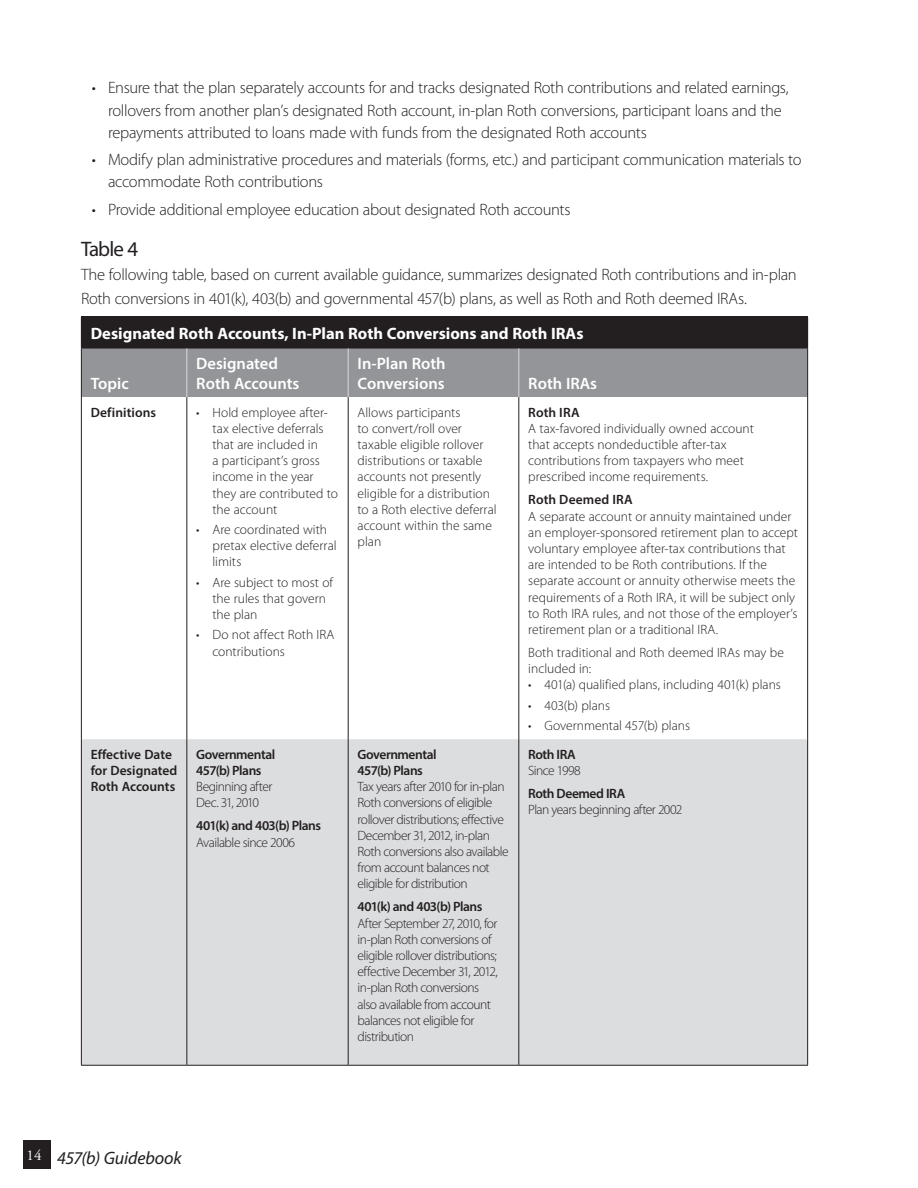
<style>
.page{position:relative;width:918px;height:1188px;background:#fff}
.page>*{position:absolute;margin:0;border:0;box-sizing:border-box;transform-origin:0 0}
.t1{font:21px "Myriad Pro";letter-spacing:-.045em;color:#231f20}
.t2{font:italic 18px "Myriad Pro";letter-spacing:-.01em;color:#231f20}
.body{font:300 16.5px/22.5px "Myriad Pro";letter-spacing:-.02em;color:#231f20}
.t3{font:600 16.5px/19.8px "Myriad Pro";color:#fff}
.t4{font:700 16.5px "Myriad Pro";color:#fff}
.t5{font:15px "Adobe Garamond Pro";color:#fff}
.Table_Copy{font:300 13.5px/16.2px "Myriad Pro";color:#231f20}
.Table_Copy-2{font:300 13.5px/16.2px "Myriad Pro";letter-spacing:-.04em;color:#231f20}
.Table_Copy-3{font:600 13.5px/16.2px "Myriad Pro";color:#231f20}
.Table_Copy-4{font:600 13.5px/16.2px "Myriad Pro";letter-spacing:-.035em;color:#231f20}
.s1{font-weight:600}
.s2{font-weight:300}
</style>
<div class="page">
<div style="left:81px;top:317px;width:727px;height:31px;background:#231f20"></div>
<div style="left:82px;top:349px;width:725px;height:48px;background:#939598"></div>
<svg style="left:187px;top:397px;width:333px;height:342px"></svg>
<div style="left:82px;top:739px;width:725px;height:326px;background:#dcdddf"></div>
<hr style="left:81px;top:397px;width:1px;height:342px;background:#231f20">
<hr style="left:186px;top:397px;width:1px;height:342px;background:#231f20">
<hr style="left:348px;top:397px;width:1px;height:342px;background:#231f20">
<hr style="left:518px;top:397px;width:1px;height:342px;background:#231f20">
<hr style="left:807px;top:397px;width:1px;height:342px;background:#231f20">
<hr style="left:81px;top:739px;width:1px;height:326px;background:#231f20">
<hr style="left:186px;top:739px;width:1px;height:326px;background:#231f20">
<hr style="left:348px;top:739px;width:1px;height:326px;background:#231f20">
<hr style="left:518px;top:739px;width:1px;height:326px;background:#231f20">
<hr style="left:807px;top:739px;width:1px;height:326px;background:#231f20">
<hr style="left:81px;top:316px;width:106px;height:1px;background:#231f20">
<hr style="left:187px;top:316px;width:161px;height:1px;background:#231f20">
<hr style="left:348px;top:316px;width:171px;height:1px;background:#231f20">
<hr style="left:519px;top:316px;width:289px;height:1px;background:#231f20">
<hr style="left:81px;top:348px;width:106px;height:1px;background:#231f20">
<hr style="left:81px;top:348px;width:1px;height:49px;background:#231f20">
<hr style="left:187px;top:348px;width:161px;height:1px;background:#231f20">
<hr style="left:348px;top:348px;width:171px;height:1px;background:#231f20">
<hr style="left:519px;top:348px;width:289px;height:1px;background:#231f20">
<hr style="left:807px;top:348px;width:1px;height:49px;background:#231f20">
<hr style="left:186px;top:348px;width:1px;height:49px;background:#d8d9db">
<hr style="left:348px;top:348px;width:1px;height:49px;background:#d8d9db">
<hr style="left:518px;top:348px;width:1px;height:49px;background:#d8d9db">
<hr style="left:81px;top:1065px;width:106px;height:1px;background:#231f20">
<hr style="left:187px;top:1065px;width:161px;height:1px;background:#231f20">
<hr style="left:348px;top:1065px;width:171px;height:1px;background:#231f20">
<hr style="left:519px;top:1065px;width:289px;height:1px;background:#231f20">
<div style="left:24px;top:1140px;width:27px;height:29px;background:#231f20"></div>
<p class="body" style="left:108px;top:77px;width:682px;text-indent:-16px">• Ensure that the plan separately accounts for and tracks designated Roth contributions and related earnings, rollovers from another plan’s designated Roth account, in-plan Roth conversions, participant loans and the repayments attributed to loans made with funds from the designated Roth accounts</p>
<p class="body" style="left:108px;top:148px;width:695px;text-indent:-16px">• Modify plan administrative procedures and materials (forms, etc.) and participant communication materials to accommodate Roth contributions</p>
<p class="body" style="left:92px;top:199px;width:480px">• Provide additional employee education about designated Roth accounts</p>
<h2 class="t1" style="left:81px;top:236px;width:59px">Table 4</h2>
<p class="body" style="left:81px;top:263px;width:717px;line-height:24px">The following table, based on current available guidance, summarizes designated Roth contributions and in-plan<br>Roth conversions in 401(k), 403(b) and governmental 457(b) plans, as well as Roth and Roth deemed IRAs.</p>
<h2 class="t4" style="left:91px;top:322px;width:494px">Designated Roth Accounts, In-Plan Roth Conversions and Roth IRAs</h2>
<h4 class="t3" style="left:91px;top:373px;width:39px">Topic</h4>
<h4 class="t3" style="left:196px;top:353px;width:105px">Designated<br>Roth Accounts</h4>
<h4 class="t3" style="left:358px;top:353px;width:90px">In-Plan Roth<br>Conversions</h4>
<h4 class="t3" style="left:528px;top:373px;width:70px">Roth IRAs</h4>
<p class="Table_Copy-3" style="left:91px;top:404px;width:67px">Definitions</p>
<p class="Table_Copy" style="left:212px;top:404px;width:127px;text-indent:-16px">• Hold employee after&shy;tax elective deferrals that are included in<br>a participant’s gross income in the year they are contributed to the account</p>
<p class="Table_Copy" style="left:212px;top:522px;width:126px;text-indent:-16px">• Are coordinated with pretax elective deferral limits</p>
<p class="Table_Copy" style="left:212px;top:574px;width:122px;text-indent:-16px">• Are subject to most of the rules that govern the plan</p>
<p class="Table_Copy" style="left:212px;top:627px;width:123px;text-indent:-16px">• Do not affect Roth IRA contributions</p>
<p class="Table_Copy-3" style="left:91px;top:746px;width:88px">Effective Date for Designated<br>Roth Accounts</p>
<p class="Table_Copy-2" style="left:196px;top:746px;width:80px"><span class="s1">Governmental<br>457(b) Plans<br></span>Beginning after<br>Dec. 31, 2010</p>
<p class="Table_Copy-4" style="left:196px;top:817px;width:126px">401(k) and 403(b) Plans<br><span class="s2">Available since 2006</span></p>
<p class="Table_Copy" style="left:358px;top:404px;width:141px">Allows participants<br>to convert/roll over taxable eligible rollover distributions or taxable accounts not presently eligible for a distribution to a Roth elective deferral account within the same plan</p>
<p class="Table_Copy-3" style="left:528px;top:404px;width:53px">Roth IRA</p>
<p class="Table_Copy" style="left:528px;top:420px;width:227px">A tax-favored individually owned account that accepts nondeductible after-tax contributions from taxpayers who meet prescribed income requirements.</p>
<p class="Table_Copy-3" style="left:528px;top:491px;width:106px">Roth Deemed IRA</p>
<p class="Table_Copy" style="left:528px;top:508px;width:271px">A separate account or annuity maintained under an employer-sponsored retirement plan to accept voluntary employee after-tax contributions that are intended to be Roth contributions. If the separate account or annuity otherwise meets the requirements of a Roth IRA, it will be subject only to Roth IRA rules, and not those of the employer’s retirement plan or a traditional IRA.</p>
<p class="Table_Copy" style="left:528px;top:645px;width:257px">Both traditional and Roth deemed IRAs may be included in:</p>
<p class="Table_Copy" style="left:528px;top:677px;width:254px">• 401(a) qualified plans, including 401(k) plans</p>
<p class="Table_Copy" style="left:528px;top:697px;width:83px">• 403(b) plans</p>
<p class="Table_Copy" style="left:528px;top:717px;width:163px">• Governmental 457(b) plans</p>
<p class="Table_Copy-2" style="left:358px;top:746px;width:153px"><span class="s1">Governmental<br>457(b) Plans<br></span>Tax years after 2010 for in-plan<br>Roth conversions of eligible rollover distributions; effective<br>December 31, 2012, in-plan<br>Roth conversions also available from account balances not eligible for distribution</p>
<p class="Table_Copy-2" style="left:358px;top:899px;width:142px"><span class="s1">401(k) and 403(b) Plans<br></span>After September 27, 2010, for in-plan Roth conversions of eligible rollover distributions; effective December 31, 2012, in-plan Roth conversions also available from account balances not eligible for distribution</p>
<p class="Table_Copy" style="left:528px;top:746px;width:54px"><span class="s1">Roth IRA<br></span>Since 1998</p>
<p class="Table_Copy-2" style="left:528px;top:786px;width:156px"><span class="s1">Roth Deemed IRA<br></span>Plan years beginning after 2002</p>
<p class="t5" style="left:27px;top:1147px;width:16px">14</p>
<h2 class="t2" style="left:57px;top:1147px;width:126px">457(b) Guidebook</h2>
</div>
